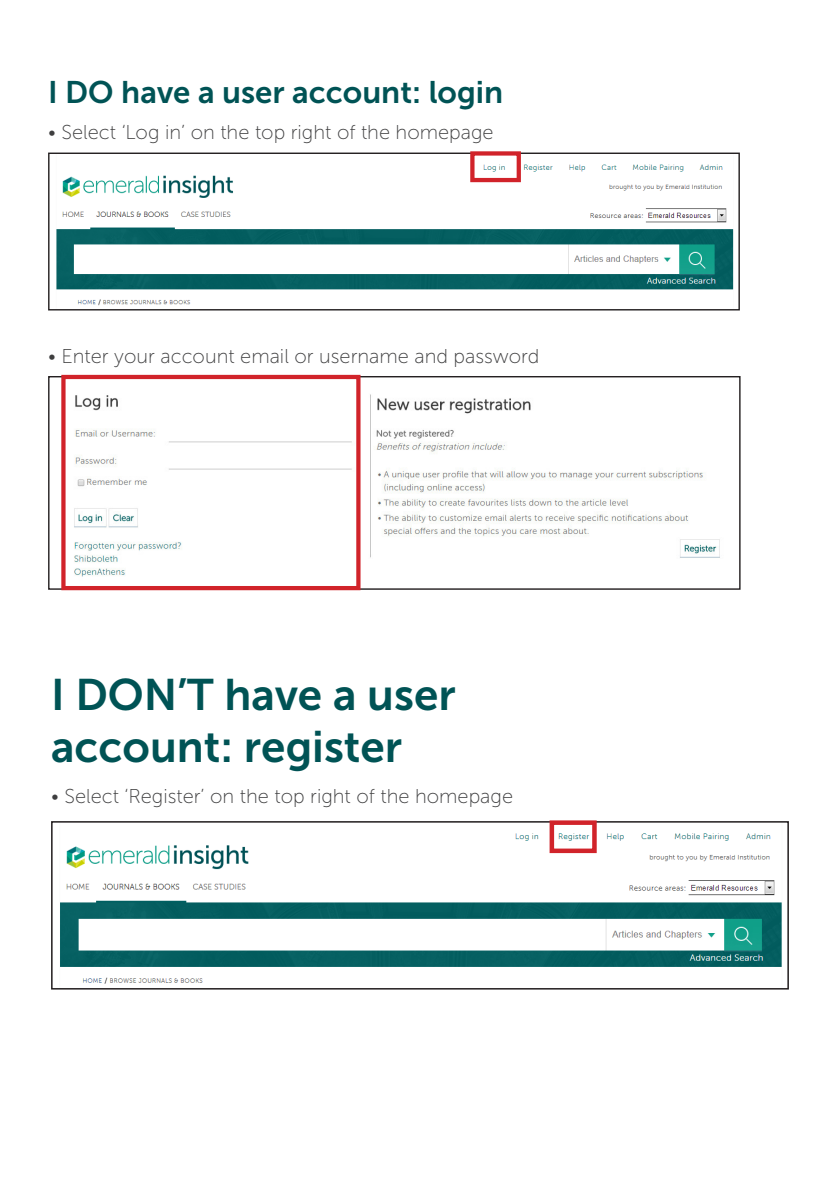
<style>
.page{position:relative;width:840px;height:1191px;background:#fff}
.page>*{position:absolute;margin:0;border:0;box-sizing:border-box;transform-origin:0 0}
.t1{font:44px/52.8px "Museo Sans 700";color:#005355}
.t2{font:31.2px "Museo Sans 700";color:#005355}
.t3{font:20px "Museo Sans 100";color:#3e3e3f}
</style>
<div class="page">
<img style="left:56px;top:155px;width:678px;height:151px">
<div style="left:48px;top:153px;width:691px;height:157px;border:1px solid #231f20"></div>
<div style="left:470px;top:151px;width:50px;height:31px;border:4px solid #d1232a"></div>
<img style="left:74px;top:378px;width:646px;height:210px">
<div style="left:61px;top:375px;width:299px;height:215px;border:4px solid #d1232a"></div>
<img style="left:60px;top:824px;width:722px;height:160px">
<div style="left:51px;top:821px;width:737px;height:168px;border:2px solid #231f20"></div>
<div style="left:549px;top:820px;width:47px;height:33px;border:5px solid #d1232a"></div>
<h2 class="t2" style="left:48px;top:75px;width:456px">I DO have a user account: login</h2>
<p class="t3" style="left:48px;top:122px;width:447px">• Select ‘Log in’ on the top right of the homepage</p>
<p class="t3" style="left:48px;top:345px;width:492px">• Enter your account email or username and password</p>
<h1 class="t1" style="left:51px;top:668px;width:406px">I DON’T have a user account: register</h1>
<p class="t3" style="left:51px;top:786px;width:463px">• Select ‘Register’ on the top right of the homepage</p>
</div>
